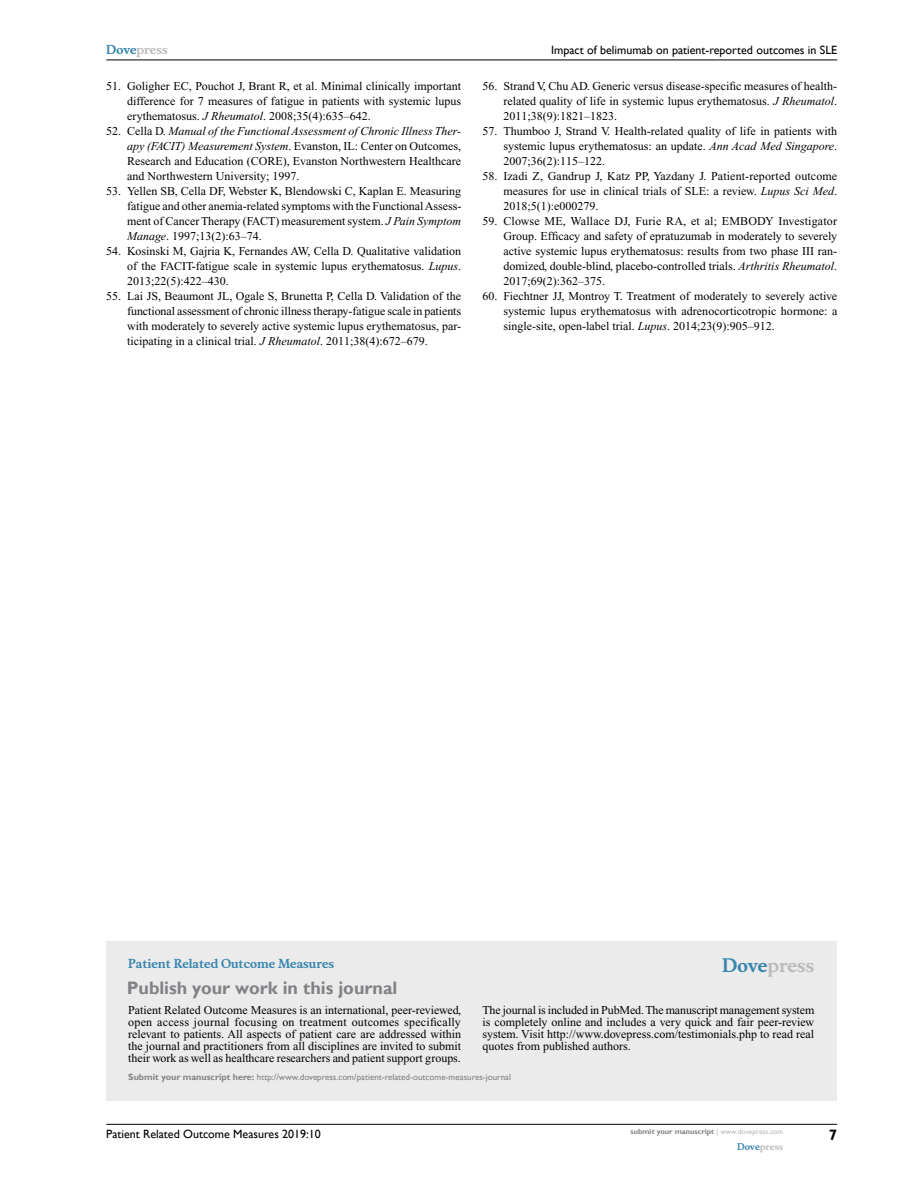
<style>
.page{position:relative;width:918px;height:1188px;background:#fff}
.page>*{position:absolute;margin:0;border:0;box-sizing:border-box;transform-origin:0 0}
.t1{font:700 18px "Gill Sans";color:#808285}
.t2{font:700 18px "Musee";color:#b8babc}
.t3{font:700 15px "Gill Sans";color:#000}
.t4{font:12px/15px "Times New Roman";color:#000;text-align:justify}
.t5{font:12px "Gill Sans";color:#000}
.t6{font:700 12px "Musee";color:#3785ad}
.t7{font:700 12px "Musee";color:#b8babc}
.t8{font:9px "Gill Sans";color:#808285}
.t9{font:700 9px "Musee";color:#b8babc}
.t10{font:700 7.5px "Gill Sans";color:#808285}
.s1{color:#3785ad}
.s2{font-style:italic}
.s3{font-weight:700}
.s4{font-weight:400;color:#b8babc}
</style>
<div class="page">
<div style="left:106px;top:941px;width:731px;height:159px;background:#ebebec"></div>
<hr style="left:106px;top:1124px;width:731px;height:1px;background:#000">
<hr style="left:106px;top:60px;width:731px;height:1px;background:#000">
<p class="t7" style="left:106px;top:43px;width:63px"><span class="s1">Dove</span>press</p>
<p class="t4" style="left:127px;top:79px;width:335px;text-indent:-21px">51. Goligher EC, Pouchot J, Brant R, et al. Minimal clinically important difference for 7 measures of fatigue in patients with systemic lupus erythematosus. <span class="s2">J Rheumatol</span>. 2008;35(4):635–642.</p>
<p class="t4" style="left:127px;top:124px;width:335px;text-indent:-21px">52. Cella D. <span class="s2">Manual of the Functional Assessment of Chronic Illness Ther&shy;apy (FACIT) Measurement System</span>. Evanston, IL: Center on Outcomes, Research and Education (CORE), Evanston Northwestern Healthcare and Northwestern University; 1997.</p>
<p class="t4" style="left:127px;top:184px;width:336px;text-indent:-21px">53. Yellen SB, Cella DF, Webster K, Blendowski C, Kaplan E. Measuring fatigue and other anemia-related symptoms with the Functional Assess&shy;ment of Cancer Therapy (FACT) measurement system. <span class="s2">J Pain Symptom Manage</span>. 1997;13(2):63–74.</p>
<p class="t4" style="left:127px;top:244px;width:335px;text-indent:-21px">54. Kosinski M, Gajria K, Fernandes AW, Cella D. Qualitative validation of the FACIT-fatigue scale in systemic lupus erythematosus. <span class="s2">Lupus</span>.<br>2013;22(5):422–430.</p>
<p class="t4" style="left:127px;top:289px;width:335px;text-indent:-21px">55. Lai JS, Beaumont JL, Ogale S, Brunetta P, Cella D. Validation of the functional assessment of chronic illness therapy-fatigue scale in patients with moderately to severely active systemic lupus erythematosus, par&shy;ticipating in a clinical trial. <span class="s2">J Rheumatol</span>. 2011;38(4):672–679.</p>
<p class="t5" style="left:551px;top:43px;width:286px">Impact of belimumab on patient-reported outcomes in SLE</p>
<p class="t4" style="left:503px;top:79px;width:335px;text-indent:-21px">56. Strand V, Chu AD. Generic versus disease-specific measures of health&shy;related quality of life in systemic lupus erythematosus. <span class="s2">J Rheumatol</span>.<br>2011;38(9):1821–1823.</p>
<p class="t4" style="left:503px;top:124px;width:335px;text-indent:-21px">57. Thumboo J, Strand V. Health-related quality of life in patients with systemic lupus erythematosus: an update. <span class="s2">Ann Acad Med Singapore</span>.<br>2007;36(2):115–122.</p>
<p class="t4" style="left:503px;top:169px;width:335px;text-indent:-21px">58. Izadi Z, Gandrup J, Katz PP, Yazdany J. Patient-reported outcome measures for use in clinical trials of SLE: a review. <span class="s2">Lupus Sci Med</span>.<br>2018;5(1):e000279.</p>
<p class="t4" style="left:503px;top:214px;width:335px;text-indent:-21px">59. Clowse ME, Wallace DJ, Furie RA, et al; EMBODY Investigator Group. Efficacy and safety of epratuzumab in moderately to severely active systemic lupus erythematosus: results from two phase III ran&shy;domized, double-blind, placebo-controlled trials. <span class="s2">Arthritis Rheumatol</span>.<br>2017;69(2):362–375.</p>
<p class="t4" style="left:503px;top:289px;width:335px;text-indent:-21px">60. Fiechtner JJ, Montroy T. Treatment of moderately to severely active systemic lupus erythematosus with adrenocorticotropic hormone: a single-site, open-label trial. <span class="s2">Lupus</span>. 2014;23(9):905–912.</p>
<p class="t6" style="left:128px;top:956px;width:207px">Patient Related Outcome Measures</p>
<h1 class="t1" style="left:127px;top:977px;width:272px">Publish your work in this journal</h1>
<h1 class="t2" style="left:722px;top:955px;width:94px"><span class="s1">Dove</span>press</h1>
<p class="t4" style="left:128px;top:1004px;width:334px;line-height:12px">Patient Related Outcome Measures is an international, peer-reviewed, open access journal focusing on treatment outcomes specifically relevant to patients. All aspects of patient care are addressed within the journal and practitioners from all disciplines are invited to submit their work as well as healthcare researchers and patient support groups.</p>
<p class="t4" style="left:482px;top:1004px;width:333px;line-height:12px">The journal is included in PubMed. The manuscript management system is completely online and includes a very quick and fair peer-review system. Visit http://www.dovepress.com/testimonials.php to read real quotes from published authors.</p>
<p class="t8" style="left:128px;top:1072px;width:384px"><span class="s3">Submit your manuscript here:</span> http://www.dovepress.com/patient-related-outcome-measures-journal</p>
<p class="t5" style="left:106px;top:1127px;width:216px">Patient Related Outcome Measures 2019:10</p>
<p class="t10" style="left:631px;top:1127px;width:154px">submit your manuscript <span class="s4">| www.dovepress.com</span></p>
<p class="t9" style="left:737px;top:1141px;width:48px"><span class="s1">Dove</span>press</p>
<p class="t3" style="left:829px;top:1126px;width:10px">7</p>
</div>
